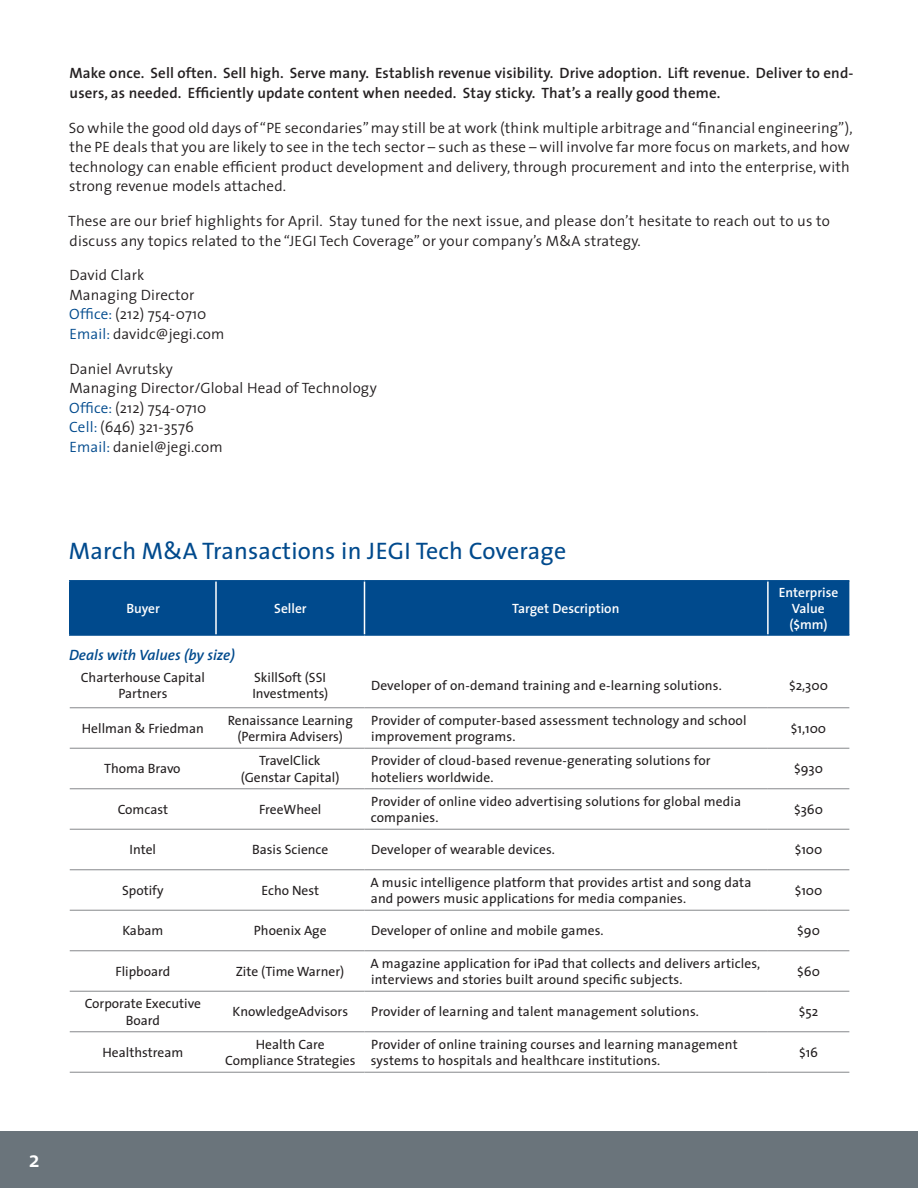
<style>
.page{position:relative;width:918px;height:1188px;background:#fff}
.page>*{position:absolute;margin:0;border:0;box-sizing:border-box;transform-origin:0 0}
.t1{font:24px "The Sans";letter-spacing:.01em;color:#004a8d}
.t2{font:600 22.5px "The Sans";color:#fff}
.t3{font:300 15px/19.5px "The Sans";letter-spacing:.01em;color:#231f20}
.t4{font:600 15px/19.5px "The Sans";letter-spacing:.01em;color:#231f20}
.t5{font:italic 600 15px "The Sans";color:#004a8d}
.t6{font:13.5px/16.5px "The Sans";letter-spacing:.01em;color:#231f20}
.t7{font:600 13.5px/16.2px "The Sans";color:#fff;text-align:center}
.s1{color:#004a8d}
</style>
<div class="page">
<div style="left:0;top:1131px;width:918px;height:57px;background:#6a747b"></div>
<div style="left:70px;top:582px;width:779px;height:52px;background:#004a8d"></div>
<hr style="left:69px;top:580px;width:147px;height:2px;background:#004a8d">
<hr style="left:69px;top:582px;width:1px;height:52px;background:#004a8d">
<hr style="left:216px;top:580px;width:148px;height:2px;background:#004a8d">
<hr style="left:364px;top:580px;width:404px;height:2px;background:#004a8d">
<hr style="left:69px;top:634px;width:147px;height:2px;background:#004a8d">
<hr style="left:216px;top:634px;width:148px;height:2px;background:#004a8d">
<hr style="left:364px;top:634px;width:404px;height:2px;background:#004a8d">
<hr style="left:215px;top:582px;width:2px;height:52px;background:#fff">
<hr style="left:364px;top:582px;width:1px;height:52px;background:#fff">
<hr style="left:768px;top:580px;width:81px;height:2px;background:#004a8d">
<hr style="left:768px;top:634px;width:81px;height:2px;background:#004a8d">
<hr style="left:767px;top:582px;width:2px;height:52px;background:#fff">
<hr style="left:70px;top:707px;width:146px;height:1px;background:#939598">
<hr style="left:216px;top:707px;width:148px;height:1px;background:#939598">
<hr style="left:364px;top:707px;width:404px;height:1px;background:#939598">
<hr style="left:768px;top:707px;width:81px;height:1px;background:#939598">
<hr style="left:70px;top:748px;width:146px;height:1px;background:#939598">
<hr style="left:216px;top:748px;width:148px;height:1px;background:#939598">
<hr style="left:364px;top:748px;width:404px;height:1px;background:#939598">
<hr style="left:768px;top:748px;width:81px;height:1px;background:#939598">
<hr style="left:70px;top:788px;width:146px;height:1px;background:#939598">
<hr style="left:216px;top:788px;width:148px;height:1px;background:#939598">
<hr style="left:364px;top:788px;width:404px;height:1px;background:#939598">
<hr style="left:768px;top:788px;width:81px;height:1px;background:#939598">
<hr style="left:70px;top:829px;width:146px;height:1px;background:#939598">
<hr style="left:216px;top:829px;width:148px;height:1px;background:#939598">
<hr style="left:364px;top:829px;width:404px;height:1px;background:#939598">
<hr style="left:768px;top:829px;width:81px;height:1px;background:#939598">
<hr style="left:70px;top:869px;width:146px;height:1px;background:#939598">
<hr style="left:216px;top:869px;width:148px;height:1px;background:#939598">
<hr style="left:364px;top:869px;width:404px;height:1px;background:#939598">
<hr style="left:768px;top:869px;width:81px;height:1px;background:#939598">
<hr style="left:70px;top:910px;width:146px;height:1px;background:#939598">
<hr style="left:216px;top:910px;width:148px;height:1px;background:#939598">
<hr style="left:364px;top:910px;width:404px;height:1px;background:#939598">
<hr style="left:768px;top:910px;width:81px;height:1px;background:#939598">
<hr style="left:70px;top:950px;width:146px;height:1px;background:#939598">
<hr style="left:216px;top:950px;width:148px;height:1px;background:#939598">
<hr style="left:364px;top:950px;width:404px;height:1px;background:#939598">
<hr style="left:768px;top:950px;width:81px;height:1px;background:#939598">
<hr style="left:70px;top:991px;width:146px;height:1px;background:#939598">
<hr style="left:216px;top:991px;width:148px;height:1px;background:#939598">
<hr style="left:364px;top:991px;width:404px;height:1px;background:#939598">
<hr style="left:768px;top:991px;width:81px;height:1px;background:#939598">
<hr style="left:70px;top:1031px;width:146px;height:1px;background:#939598">
<hr style="left:216px;top:1031px;width:148px;height:1px;background:#939598">
<hr style="left:364px;top:1031px;width:404px;height:1px;background:#939598">
<hr style="left:768px;top:1031px;width:81px;height:1px;background:#939598">
<hr style="left:70px;top:1072px;width:146px;height:1px;background:#939598">
<hr style="left:216px;top:1072px;width:148px;height:1px;background:#939598">
<hr style="left:364px;top:1072px;width:404px;height:1px;background:#939598">
<hr style="left:768px;top:1072px;width:81px;height:1px;background:#939598">
<p class="t4" style="left:69px;top:63px;width:786px">Make once. Sell often. Sell high. Serve many. Establish revenue visibility. Drive adoption. Lift revenue. Deliver to end&shy;users, as needed. Efficiently update content when needed. Stay sticky. That’s a really good theme.</p>
<p class="t3" style="left:69px;top:117px;width:785px">So while the good old days of “PE secondaries” may still be at work (think multiple arbitrage and “financial engineering”), the PE deals that you are likely to see in the tech sector – such as these – will involve far more focus on markets, and how technology can enable efficient product development and delivery, through procurement and into the enterprise, with strong revenue models attached.</p>
<p class="t3" style="left:68px;top:211px;width:763px">These are our brief highlights for April. Stay tuned for the next issue, and please don’t hesitate to reach out to us to discuss any topics related to the “JEGI Tech Coverage” or your company’s M&amp;A strategy.</p>
<p class="t3" style="left:69px;top:265px;width:157px">David Clark<br>Managing Director<br><span class="s1">Office:</span> (212) 754-0710<br><span class="s1">Email:</span> davidc@jegi.com</p>
<p class="t3" style="left:69px;top:358px;width:309px">Daniel Avrutsky<br>Managing Director/Global Head of Technology<br><span class="s1">Office:</span> (212) 754-0710<br><span class="s1">Cell:</span> (646) 321-3576<br><span class="s1">Email:</span> daniel@jegi.com</p>
<p class="t1" style="left:69px;top:531px;width:499px">March M&amp;A Transactions in JEGI Tech Coverage</p>
<p class="t7" style="left:126px;top:600px;width:35px">Buyer</p>
<p class="t7" style="left:274px;top:600px;width:34px">Seller</p>
<p class="t7" style="left:512px;top:600px;width:109px">Target Description</p>
<p class="t5" style="left:69px;top:642px;width:167px">Deals with Values (by size)</p>
<p class="t7" style="left:779px;top:584px;width:61px">Enterprise<br>Value ($mm)</p>
<p class="t6" style="left:81px;top:669px;width:126px;text-align:center">Charterhouse Capital<br>Partners</p>
<p class="t6" style="left:252px;top:669px;width:78px">SkillSoft (SSI<br>Investments)</p>
<p class="t6" style="left:371px;top:677px;width:352px">Developer of on-demand training and e-learning solutions.</p>
<p class="t6" style="left:789px;top:677px;width:40px">$2,300</p>
<p class="t6" style="left:82px;top:720px;width:124px">Hellman &amp; Friedman</p>
<p class="t6" style="left:228px;top:712px;width:127px;text-align:center">Renaissance Learning (Permira Advisers)</p>
<p class="t6" style="left:371px;top:711px;width:377px">Provider of computer-based assessment technology and school improvement programs.</p>
<p class="t6" style="left:791px;top:720px;width:37px">$1,100</p>
<p class="t6" style="left:104px;top:760px;width:78px">Thoma Bravo</p>
<p class="t6" style="left:371px;top:752px;width:341px">Provider of cloud-based revenue-generating solutions for hoteliers worldwide.</p>
<p class="t6" style="left:794px;top:760px;width:30px">$930</p>
<p class="t6" style="left:259px;top:752px;width:63px">TravelClick</p>
<p class="t6" style="left:241px;top:768px;width:100px">(Genstar Capital)</p>
<p class="t6" style="left:118px;top:801px;width:52px">Comcast</p>
<p class="t6" style="left:259px;top:801px;width:64px">FreeWheel</p>
<p class="t6" style="left:371px;top:792px;width:372px">Provider of online video advertising solutions for global media companies.</p>
<p class="t6" style="left:794px;top:801px;width:30px">$360</p>
<p class="t6" style="left:130px;top:841px;width:28px">Intel</p>
<p class="t6" style="left:252px;top:841px;width:78px">Basis Science</p>
<p class="t6" style="left:371px;top:841px;width:185px">Developer of wearable devices.</p>
<p class="t6" style="left:795px;top:841px;width:29px">$100</p>
<p class="t6" style="left:122px;top:882px;width:43px">Spotify</p>
<p class="t6" style="left:261px;top:882px;width:59px">Echo Nest</p>
<p class="t6" style="left:370px;top:873px;width:382px">A music intelligence platform that provides artist and song data and powers music applications for media companies.</p>
<p class="t6" style="left:795px;top:882px;width:29px">$100</p>
<p class="t6" style="left:122px;top:922px;width:43px">Kabam</p>
<p class="t6" style="left:254px;top:922px;width:74px">Phoenix Age</p>
<p class="t6" style="left:371px;top:922px;width:234px">Developer of online and mobile games.</p>
<p class="t6" style="left:797px;top:922px;width:24px">$90</p>
<p class="t6" style="left:115px;top:963px;width:56px">Flipboard</p>
<p class="t6" style="left:236px;top:963px;width:110px">Zite (Time Warner)</p>
<p class="t6" style="left:370px;top:954px;width:391px">A magazine application for iPad that collects and delivers articles, interviews and stories built around specific subjects.</p>
<p class="t6" style="left:797px;top:963px;width:24px">$60</p>
<p class="t6" style="left:85px;top:995px;width:118px;text-align:center">Corporate Executive<br>Board</p>
<p class="t6" style="left:233px;top:1003px;width:117px">KnowledgeAdvisors</p>
<p class="t6" style="left:371px;top:1003px;width:329px">Provider of learning and talent management solutions.</p>
<p class="t6" style="left:799px;top:1003px;width:21px">$52</p>
<p class="t6" style="left:103px;top:1044px;width:82px">Healthstream</p>
<p class="t6" style="left:225px;top:1036px;width:132px;text-align:center">Health Care<br>Compliance Strategies</p>
<p class="t6" style="left:371px;top:1035px;width:368px">Provider of online training courses and learning management systems to hospitals and healthcare institutions.</p>
<p class="t6" style="left:799px;top:1044px;width:21px">$16</p>
<p class="t2" style="left:29px;top:1141px;width:12px">2</p>
</div>
